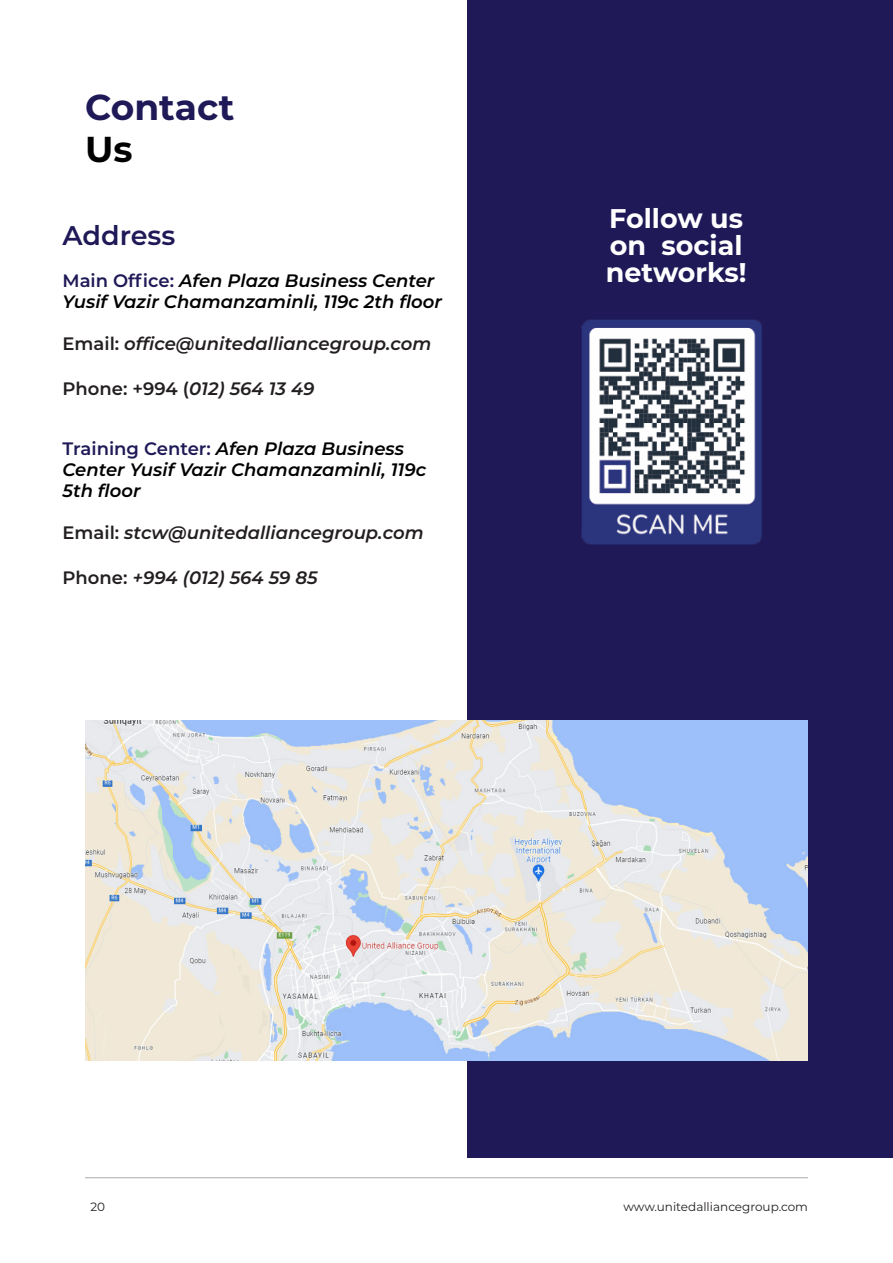
<style>
.page{position:relative;width:893px;height:1263px;background:#fff}
.page>*{position:absolute;margin:0;border:0;box-sizing:border-box;transform-origin:0 0}
.t1{font:700 36px "Montserrat";color:#1f1a57}
.t2{font:700 36px "Montserrat";color:#000}
.t3{font:700 27px "Montserrat";color:#fff}
.t4{font:600 27px "Montserrat";color:#1f1a57}
.t5{font:italic 600 18px/21px "Montserrat";color:#000}
.t6{font:italic 600 18px "Montserrat";color:#231f20}
.t7{font:600 18px "Montserrat";color:#231f20}
.t8{font:12px "Montserrat";color:#231f20}
.s1{font-style:normal;color:#1f1a57}
.s2{font-style:normal}
.s3{font-style:italic}
</style>
<div class="page">
<div style="left:468px;top:0;width:425px;height:1157px;background:#1f1a57"></div>
<img style="left:85px;top:720px;width:723px;height:341px">
<img style="left:581px;top:319px;width:180px;height:225px">
<hr style="left:85px;top:1177px;width:723px;height:1px;background:#aaabab">
<p class="t1" style="left:85px;top:81px;width:151px">Contact</p>
<p class="t2" style="left:85px;top:123px;width:49px">Us</p>
<p class="t4" style="left:63px;top:216px;width:114px">Address</p>
<p class="t5" style="left:63px;top:269px;width:381px"><span class="s1">Main Office:</span> Afen Plaza Business Center<br>Yusif Vazir Chamanzaminli, 119c 2th floor</p>
<p class="t6" style="left:63px;top:331px;width:370px"><span class="s2">Email:</span> office@unitedalliancegroup.com</p>
<p class="t7" style="left:63px;top:376px;width:253px">Phone: +994 (<span class="s3">012) 564 13 49</span></p>
<p class="t5" style="left:63px;top:437px;width:365px"><span class="s1">Training Center:</span> Afen Plaza Business<br>Center Yusif Vazir Chamanzaminli, 119c<br>5th floor</p>
<p class="t6" style="left:63px;top:520px;width:363px"><span class="s2">Email:</span> stcw@unitedalliancegroup.com</p>
<p class="t6" style="left:63px;top:565px;width:257px"><span class="s2">Phone:</span> +994 (012) 564 59 85</p>
<p class="t3" style="left:609px;top:199px;width:135px">Follow us</p>
<p class="t3" style="left:610px;top:226px;width:134px">on social</p>
<p class="t3" style="left:606px;top:253px;width:142px">networks!</p>
<p class="t8" style="left:90px;top:1198px;width:16px">20</p>
<p class="t8" style="left:623px;top:1198px;width:186px">www.unitedalliancegroup.com</p>
</div>
